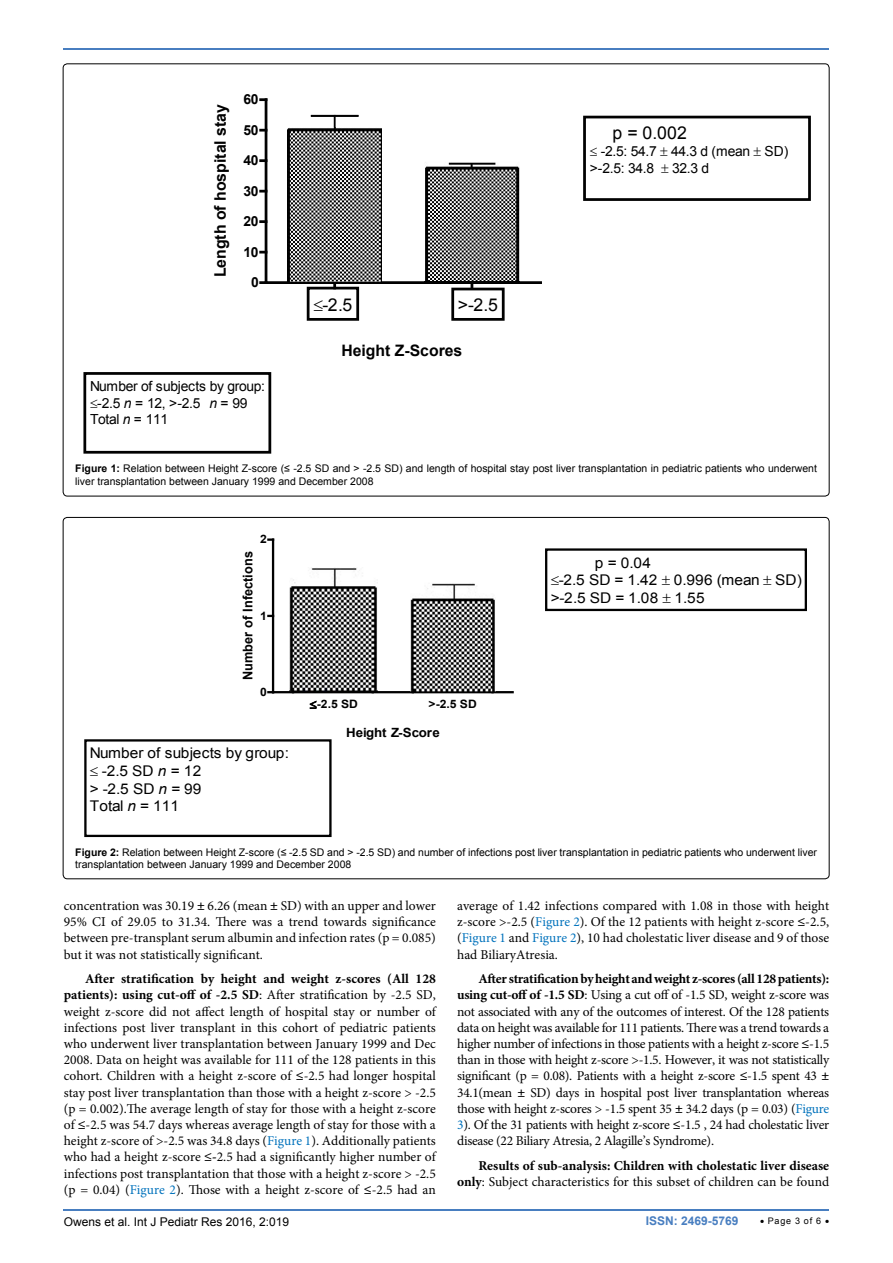
<style>
.page{position:relative;width:893px;height:1263px;background:#fff}
.page>*{position:absolute;margin:0;border:0;box-sizing:border-box;transform-origin:0 0}
.t1{font:17.7px "Arial";color:#010101}
.t2{font:700 15.9px "Arial";color:#010101}
.t3{font:700 15.75px "Arial";color:#010101}
.t4{font:14.7px/17.5px "Arial";letter-spacing:.01em;color:#010101;scale:1.05 1}
.t5{font:13.8px/16.5px "Arial";letter-spacing:-.03em;color:#010101}
.t6{font:700 13.8px "Arial";letter-spacing:-.03em;color:#010101}
.t7{font:13.5px/16.2px "Minion Pro";color:#000;text-align:justify}
.t8{font:700 13.5px/16.2px "Minion Pro";color:#000;text-align:right}
.t9{font:700 13.35px "Arial";letter-spacing:-.01em;color:#010101;scale:.96 1}
.t10{font:700 12.75px "Arial";letter-spacing:-.01em;color:#010101;scale:1.05 1}
.t11{font:12px "Arial";color:#000}
.t12{font:700 12px "Arial";color:#487ec0}
.t13{font:700 11.55px "Arial";color:#010101;scale:1.05 1}
.t14{font:10.5px/12.6px "Arial";color:#000}
.t15{font:9px "Arial";letter-spacing:.08em;color:#000}
.s1{font-style:italic}
.s2{font-weight:700}
.s3{color:#0072bc}
.s4{font-weight:400}
</style>
<div class="page">
<hr style="left:64px;top:1209px;width:765px;height:2px;background:#487ec0">
<hr style="left:64px;top:48px;width:765px;height:2px;background:#487ec0">
<hr style="left:312px;top:115px;width:46px;height:2px;background:#010101">
<svg style="left:334px;top:117px;width:2px;height:10px"></svg>
<hr style="left:266px;top:281px;width:275px;height:3px;background:#010101">
<hr style="left:265px;top:100px;width:2px;height:183px;background:#010101">
<svg style="left:261px;top:281px;width:5px;height:3px"></svg>
<svg style="left:261px;top:220px;width:4px;height:3px"></svg>
<svg style="left:261px;top:190px;width:4px;height:3px"></svg>
<svg style="left:261px;top:159px;width:4px;height:3px"></svg>
<svg style="left:261px;top:129px;width:4px;height:3px"></svg>
<svg style="left:261px;top:98px;width:5px;height:3px"></svg>
<div style="left:307px;top:287px;width:52px;height:34px;border:3px solid #010101"></div>
<div style="left:451px;top:288px;width:54px;height:33px;border:3px solid #010101"></div>
<div style="left:583px;top:116px;width:228px;height:85px;border:3px solid #010101"></div>
<div style="left:83px;top:372px;width:188px;height:82px;border:3px solid #010101"></div>
<img style="left:288px;top:127px;width:94px;height:154px">
<img style="left:425px;top:162px;width:94px;height:119px">
<hr style="left:273px;top:691px;width:240px;height:2px;background:#010101">
<svg style="left:310px;top:701px;width:6px;height:8px"></svg>
<hr style="left:272px;top:540px;width:2px;height:152px;background:#010101">
<svg style="left:268px;top:538px;width:5px;height:3px"></svg>
<div style="left:545px;top:548px;width:262px;height:63px;border:2px solid #010101"></div>
<div style="left:84px;top:739px;width:248px;height:98px;border:2px solid #010101"></div>
<img style="left:290px;top:567px;width:88px;height:125px">
<img style="left:410px;top:583px;width:85px;height:109px">
<p class="t2" style="left:209px;top:277px;width:175px;rotate:-90deg">Length of hospital stay</p>
<p class="t6" style="left:243px;top:90px;width:17px">60</p>
<p class="t6" style="left:243px;top:120px;width:17px">50</p>
<p class="t6" style="left:243px;top:151px;width:17px">40</p>
<p class="t6" style="left:243px;top:181px;width:17px">30</p>
<p class="t6" style="left:243px;top:212px;width:17px">20</p>
<p class="t6" style="left:243px;top:242px;width:17px">10</p>
<p class="t6" style="left:251px;top:273px;width:9px">0</p>
<p class="t5" style="left:90px;top:378px;width:177px">Number of subjects by group: ≤-2.5 <span class="s1">n</span> = 12, &gt;-2.5 <span class="s1">n</span> = 99<br>Total <span class="s1">n</span> = 111</p>
<h1 class="t1" style="left:313px;top:292px;width:41px">≤-2.5</h1>
<h1 class="t1" style="left:458px;top:292px;width:42px">&gt;-2.5</h1>
<p class="t3" style="left:341px;top:339px;width:123px">Height Z-Scores</p>
<h1 class="t1" style="left:613px;top:120px;width:76px">p = 0.002</h1>
<p class="t5" style="left:590px;top:142px;width:200px;line-height:17.4px">≤ -2.5: 54.7 44.3 d (mean SD) &gt;-2.5: 34.8</p>
<p class="t5" style="left:672px;top:160px;width:39px">32.3 d</p>
<p class="t14" style="left:75px;top:462px;width:743px"><span class="s2">Figure 1:</span> Relation between Height Z-score (≤ -2.5 SD and &gt; -2.5 SD) and length of hospital stay post liver transplantation in pediatric patients who underwent liver transplantation between January 1999 and December 2008</p>
<p class="t13" style="left:260px;top:531px;width:8px">2</p>
<p class="t9" style="left:238px;top:680px;width:135px;rotate:-90deg">Number of Infections</p>
<p class="t13" style="left:260px;top:607px;width:8px">1</p>
<p class="t13" style="left:260px;top:684px;width:8px">0</p>
<p class="t4" style="left:90px;top:744px;width:191px">Number of subjects by group: ≤-2.5 SD <span class="s1">n</span> = 12<br>&gt; -2.5 SD <span class="s1">n</span> = 99<br>Total <span class="s1">n</span> = 111</p>
<p class="t13" style="left:310px;top:695px;width:47px">≤-2.5 SD</p>
<p class="t13" style="left:429px;top:695px;width:47px">&gt;-2.5 SD</p>
<p class="t10" style="left:346px;top:723px;width:91px">Height Z-Score</p>
<p class="t4" style="left:551px;top:553px;width:241px;text-indent:44px">p = 0.04<br>≤-2.5 SD = 1.42 0.996 (mean SD) &gt;-2.5 SD = 1.08 1.55</p>
<p class="t14" style="left:75px;top:846px;width:743px"><span class="s2">Figure 2:</span> Relation between Height Z-score (≤ -2.5 SD and &gt; -2.5 SD) and number of infections post liver transplantation in pediatric patients who underwent liver transplantation between January 1999 and December 2008</p>
<p class="t7" style="left:64px;top:897px;width:374px">concentration was 30.19 <span class="s2">±</span> 6.26 (mean <span class="s2">±</span> SD) with an upper and lower 95% CI of 29.05 to 31.34. There was a trend towards significance between pre-transplant serum albumin and infection rates (p = 0.085) but it was not statistically significant.</p>
<p class="t7" style="left:64px;top:971px;width:374px;text-indent:21px"><span class="s2">After stratification by height and weight z-scores (All 128 patients): using cut-off of -2.5 SD</span>: After stratification by -2.5 SD, weight z-score did not affect length of hospital stay or number of infections post liver transplant in this cohort of pediatric patients who underwent liver transplantation between January 1999 and Dec 2008. Data on height was available for 111 of the 128 patients in this cohort. Children with a height z-score of <span class="s2">≤</span>-2.5 had longer hospital stay post liver transplantation than those with a height z-score &gt; -2.5 (p = 0.002).The average length of stay for those with a height z-score of <span class="s2">≤</span>-2.5 was 54.7 days whereas average length of stay for those with a height z-score of &gt;-2.5 was 34.8 days (<span class="s3">Figure 1</span>). Additionally patients who had a height z-score <span class="s2">≤-</span>2.5 had a significantly higher number of infections post transplantation that those with a height z-score &gt; -2.5 (p = 0.04) (<span class="s3">Figure 2</span>). Those with a height z-score of <span class="s2">≤</span>-2.5 had an</p>
<p class="t7" style="left:457px;top:897px;width:374px">average of 1.42 infections compared with 1.08 in those with height z-score &gt;-2.5 (<span class="s3">Figure 2</span>). Of the 12 patients with height z-score <span class="s2">≤</span>-2.5, (<span class="s3">Figure 1</span> and <span class="s3">Figure 2</span>), 10 had cholestatic liver disease and 9 of those had BiliaryAtresia.</p>
<p class="t7" style="left:457px;top:971px;width:374px;text-indent:21px"><span class="s2">After stratification by height and weight z-scores (all 128 patients): using cut-off of -1.5 SD</span>: Using a cut off of -1.5 SD, weight z-score was not associated with any of the outcomes of interest. Of the 128 patients data on height was available for 111 patients. There was a trend towards a higher number of infections in those patients with a height z-score <span class="s2">≤</span>-1.5 than in those with height z-score &gt;-1.5. However, it was not statistically significant (p = 0.08). Patients with a height z-score <span class="s2">≤</span>-1.5 spent 43 <span class="s2">± </span>34.1(mean <span class="s2">±</span> SD) days in hospital post liver transplantation whereas those with height z-scores &gt; -1.5 spent 35 <span class="s2">±</span> 34.2 days (p = 0.03) (<span class="s3">Figure 3</span>). Of the 31 patients with height z-score <span class="s2">≤</span>-1.5 , 24 had cholestatic liver disease (22 Biliary Atresia, 2 Alagille’s Syndrome).</p>
<p class="t8" style="left:457px;top:1157px;width:374px">Results of sub-analysis: Children with cholestatic liver disease only<span class="s4">: Subject characteristics for this subset of children can be found</span></p>
<p class="t11" style="left:64px;top:1214px;width:227px">Owens et al. Int J Pediatr Res 2016, 2:019</p>
<p class="t12" style="left:646px;top:1212px;width:94px">ISSN: 2469-5769</p>
<p class="t15" style="left:760px;top:1215px;width:71px">• Page 3 of 6 •</p>
</div>
